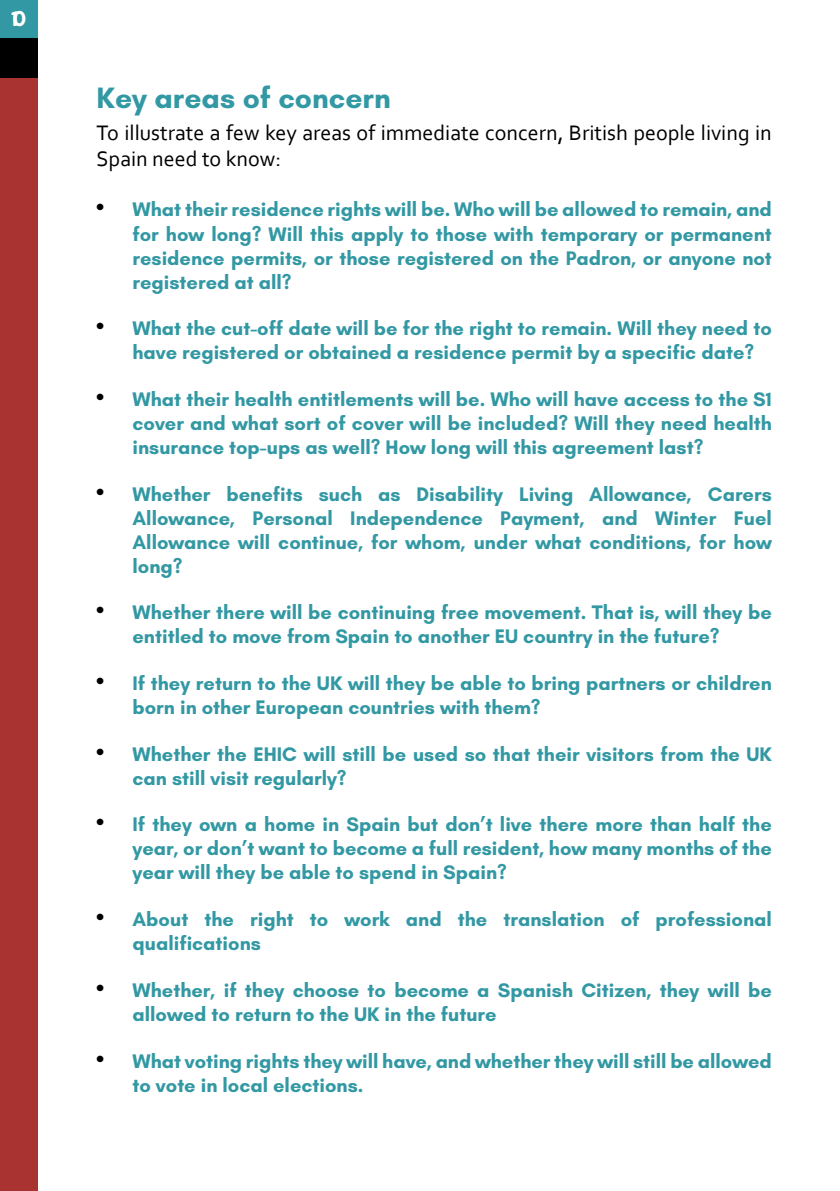
<style>
.page{position:relative;width:840px;height:1191px;background:#fff}
.page>*{position:absolute;margin:0;border:0;box-sizing:border-box;transform-origin:0 0}
.t1{font:700 30px "Glacial Indifference";color:#3298a3}
.t2{font:22px/26.4px "Corbel";color:#000}
.t3{font:700 22px "Glacial Indifference";color:#fff}
.t4{font:700 20px/24px "Glacial Indifference";color:#3298a3}
.s1{font-size:26px;color:#000}
</style>
<div class="page">
<div style="left:0;top:0;width:38px;height:1191px;background:#a93330"></div>
<div style="left:0;top:0;width:38px;height:38px;background:#3298a3"></div>
<div style="left:0;top:38px;width:38px;height:39px;background:#000"></div>
<p class="t3" style="left:11px;top:5px;width:17px">10</p>
<h1 class="t1" style="left:96px;top:79px;width:295px">Key areas of concern</h1>
<p class="t2" style="left:96px;top:119px;width:676px">To illustrate a few key areas of immediate concern, British people living in<br>Spain need to know:</p>
<p class="t4" style="left:132px;top:197px;width:640px;text-align:justify;text-indent:-36px"><span class="s1">•</span> What their residence rights will be. Who will be allowed to remain, and for how long? Will this apply to those with temporary or permanent residence permits, or those registered on the Padron, or anyone not registered at all?</p>
<p class="t4" style="left:132px;top:316px;width:640px;text-indent:-36px"><span class="s1">•</span> What the cut-off date will be for the right to remain. Will they need to have registered or obtained a residence permit by a specific date?</p>
<p class="t4" style="left:132px;top:387px;width:640px;text-align:justify;text-indent:-36px"><span class="s1">•</span> What their health entitlements will be. Who will have access to the S1 cover and what sort of cover will be included? Will they need health insurance top-ups as well? How long will this agreement last?</p>
<p class="t4" style="left:132px;top:481px;width:640px;text-align:justify;text-indent:-36px"><span class="s1">•</span> Whether benefits such as Disability Living Allowance, Carers Allowance, Personal Independence Payment, and Winter Fuel Allowance will continue, for whom, under what conditions, for how long?</p>
<p class="t4" style="left:132px;top:600px;width:640px;text-indent:-36px"><span class="s1">•</span> Whether there will be continuing free movement. That is, will they be entitled to move from Spain to another EU country in the future?</p>
<p class="t4" style="left:132px;top:671px;width:640px;text-indent:-36px"><span class="s1">•</span> If they return to the UK will they be able to bring partners or children born in other European countries with them?</p>
<p class="t4" style="left:132px;top:741px;width:640px;text-indent:-36px"><span class="s1">•</span> Whether the EHIC will still be used so that their visitors from the UK can still visit regularly?</p>
<p class="t4" style="left:132px;top:812px;width:640px;text-align:justify;text-indent:-36px"><span class="s1">•</span> If they own a home in Spain but don’t live there more than half the year, or don’t want to become a full resident, how many months of the year will they be able to spend in Spain?</p>
<p class="t4" style="left:132px;top:907px;width:640px;text-indent:-36px"><span class="s1">•</span> About the right to work and the translation of professional qualifications</p>
<p class="t4" style="left:132px;top:978px;width:640px;text-indent:-36px"><span class="s1">•</span> Whether, if they choose to become a Spanish Citizen, they will be allowed to return to the UK in the future</p>
<p class="t4" style="left:132px;top:1048px;width:640px;text-indent:-36px"><span class="s1">•</span> What voting rights they will have, and whether they will still be allowed to vote in local elections.</p>
</div>
